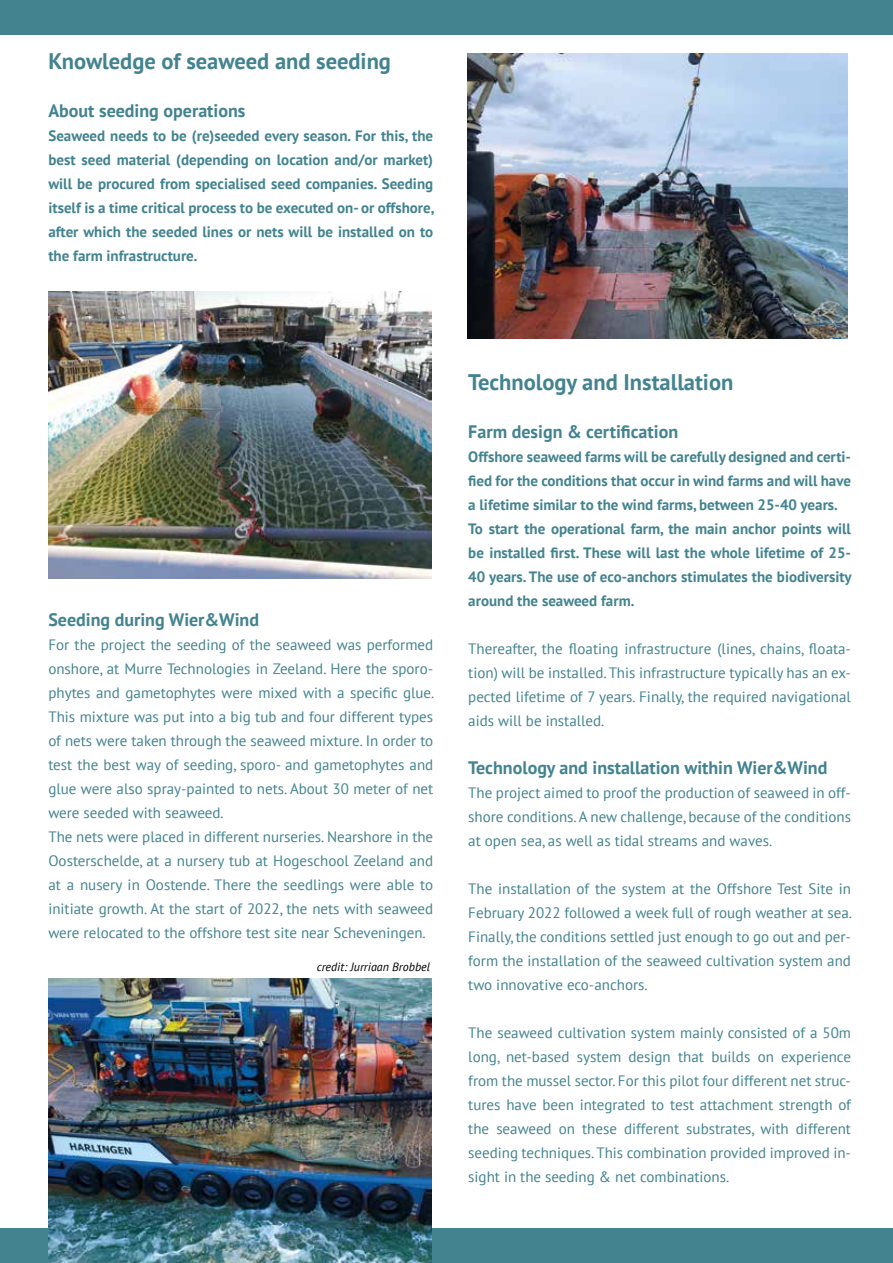
<style>
.page{position:relative;width:893px;height:1263px;background:#fff}
.page>*{position:absolute;margin:0;border:0;box-sizing:border-box;transform-origin:0 0}
.t1{font:700 22.5px "PT Sans";color:#42838f}
.t2{font:700 18px "PT Sans";color:#42838f}
.t3{font:15px/24px "PT Sans";color:#42838f;text-align:justify}
.t4{font:700 15px/24px "PT Sans";color:#42838f;text-align:justify}
.t5{font:italic 12px "PT Sans";color:#000}
</style>
<div class="page">
<div style="left:0;top:0;width:893px;height:34px;background:#42838f"></div>
<div style="left:0;top:1229px;width:893px;height:34px;background:#42838f"></div>
<img style="left:48px;top:291px;width:383px;height:287px">
<img style="left:48px;top:978px;width:383px;height:285px">
<img style="left:467px;top:53px;width:381px;height:286px">
<h1 class="t1" style="left:48px;top:46px;width:344px">Knowledge of seaweed and seeding</h1>
<p class="t2" style="left:48px;top:99px;width:199px">About seeding operations</p>
<p class="t4" style="left:48px;top:123px;width:387px">Seaweed needs to be (re)seeded every season. For this, the best seed material (depending on location and/or market) will be procured from specialised seed companies. Seeding itself is a time critical process to be executed on- or offshore, after which the seeded lines or nets will be installed on to the farm infrastructure.</p>
<p class="t2" style="left:48px;top:608px;width:212px">Seeding during Wier&amp;Wind</p>
<p class="t3" style="left:48px;top:633px;width:387px;text-align:left">For the project the seeding of the seaweed was performed onshore, at Murre Technologies in Zeeland. Here the sporo&shy;phytes and gametophytes were mixed with a specific glue.<br>This mixture was put into a big tub and four different types of nets were taken through the seaweed mixture. In order to test the best way of seeding, sporo- and gametophytes and glue were also spray-painted to nets. About 30 meter of net were seeded with seaweed.<br>The nets were placed in different nurseries. Nearshore in the Oosterschelde, at a nursery tub at Hogeschool Zeeland and at a nusery in Oostende. There the seedlings were able to initiate growth. At the start of 2022, the nets with seaweed were relocated to the offshore test site near Scheveningen.</p>
<p class="t5" style="left:317px;top:959px;width:115px">credit: Jurriaan Brobbel</p>
<h1 class="t1" style="left:468px;top:367px;width:267px">Technology and Installation</h1>
<p class="t2" style="left:468px;top:420px;width:211px">Farm design &amp; certification</p>
<p class="t4" style="left:468px;top:445px;width:385px;text-align:left">Offshore seaweed farms will be carefully designed and certi&shy;fied for the conditions that occur in wind farms and will have a lifetime similar to the wind farms, between 25-40 years.<br>To start the operational farm, the main anchor points will be installed first. These will last the whole lifetime of 25- 40 years. The use of eco-anchors stimulates the biodiversity around the seaweed farm.</p>
<p class="t3" style="left:468px;top:637px;width:384px">Thereafter, the floating infrastructure (lines, chains, floata&shy;tion) will be installed. This infrastructure typically has an ex&shy;pected lifetime of 7 years. Finally, the required navigational aids will be installed.</p>
<p class="t2" style="left:468px;top:756px;width:361px">Technology and installation within Wier&amp;Wind</p>
<p class="t3" style="left:468px;top:781px;width:384px">The project aimed to proof the production of seaweed in off&shy;shore conditions. A new challenge, because of the conditions at open sea, as well as tidal streams and waves.</p>
<p class="t3" style="left:468px;top:877px;width:385px">The installation of the system at the Offshore Test Site in February 2022 followed a week full of rough weather at sea.<br>Finally, the conditions settled just enough to go out and per&shy;form the installation of the seaweed cultivation system and two innovative eco-anchors.</p>
<p class="t3" style="left:468px;top:1021px;width:384px">The seaweed cultivation system mainly consisted of a 50m long, net-based system design that builds on experience from the mussel sector. For this pilot four different net struc&shy;tures have been integrated to test attachment strength of the seaweed on these different substrates, with different seeding techniques. This combination provided improved in&shy;sight in the seeding &amp; net combinations.</p>
</div>
